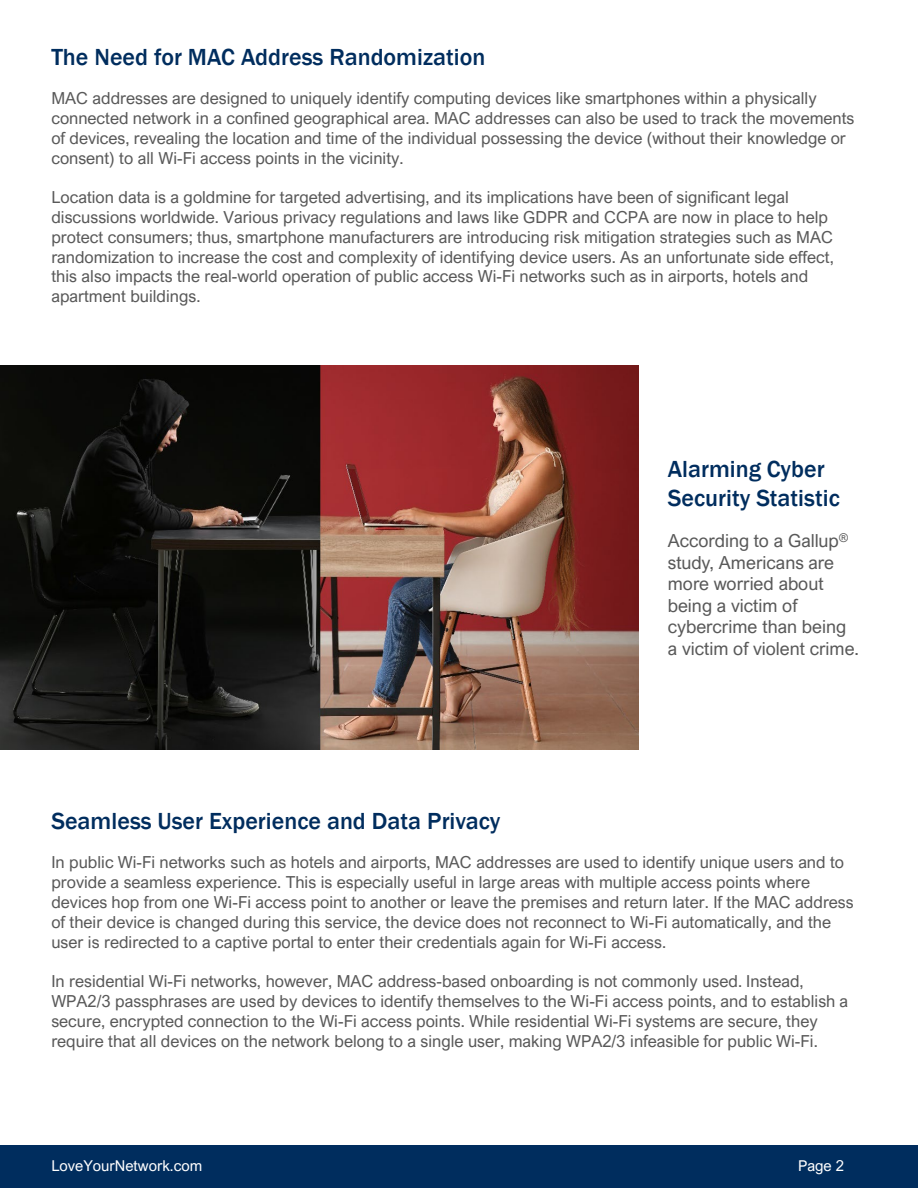
<style>
.page{position:relative;width:918px;height:1188px;background:#fff}
.page>*{position:absolute;margin:0;border:0;box-sizing:border-box;transform-origin:0 0}
.t1{font:500 24px/28.8px "Franklin Gothic";color:#002d5e}
.t2{font:18px/21.6px "Arial Nova";color:#595959}
.t3{font:16.5px/19.8px "Arial Nova";color:#595959}
.t4{font:15px "Arial Nova";color:#fff}
</style>
<div class="page">
<div style="left:0;top:1146px;width:918px;height:42px;background:#002d5e"></div>
<img style="left:0;top:365px;width:639px;height:385px">
<p class="t1" style="left:51px;top:42px;width:435px">The Need for MAC Address Randomization</p>
<p class="t3" style="left:51px;top:88px;width:805px">MAC addresses are designed to uniquely identify computing devices like smartphones within a physically connected network in a confined geographical area. MAC addresses can also be used to track the movements of devices, revealing the location and time of the individual possessing the device (without their knowledge or consent) to all Wi-Fi access points in the vicinity.</p>
<p class="t3" style="left:51px;top:187px;width:784px">Location data is a goldmine for targeted advertising, and its implications have been of significant legal discussions worldwide. Various privacy regulations and laws like GDPR and CCPA are now in place to help protect consumers; thus, smartphone manufacturers are introducing risk mitigation strategies such as MAC randomization to increase the cost and complexity of identifying device users. As an unfortunate side effect, this also impacts the real-world operation of public access Wi-Fi networks such as in airports, hotels and apartment buildings.</p>
<p class="t1" style="left:668px;top:455px;width:174px">Alarming Cyber<br>Security Statistic</p>
<p class="t2" style="left:668px;top:530px;width:193px">According to a Gallup<sup>® </sup>study, Americans are more worried about being a victim of cybercrime than being a victim of violent crime.</p>
<p class="t1" style="left:51px;top:807px;width:451px">Seamless User Experience and Data Privacy</p>
<p class="t3" style="left:51px;top:853px;width:804px">In public Wi-Fi networks such as hotels and airports, MAC addresses are used to identify unique users and to provide a seamless experience. This is especially useful in large areas with multiple access points where devices hop from one Wi-Fi access point to another or leave the premises and return later. If the MAC address of their device is changed during this service, the device does not reconnect to Wi-Fi automatically, and the user is redirected to a captive portal to enter their credentials again for Wi-Fi access.</p>
<p class="t3" style="left:51px;top:972px;width:798px">In residential Wi-Fi networks, however, MAC address-based onboarding is not commonly used. Instead, WPA2/3 passphrases are used by devices to identify themselves to the Wi-Fi access points, and to establish a secure, encrypted connection to the Wi-Fi access points. While residential Wi-Fi systems are secure, they require that all devices on the network belong to a single user, making WPA2/3 infeasible for public Wi-Fi.</p>
<p class="t4" style="left:51px;top:1157px;width:152px">LoveYourNetwork.com</p>
<p class="t4" style="left:798px;top:1157px;width:48px">Page 2</p>
</div>
